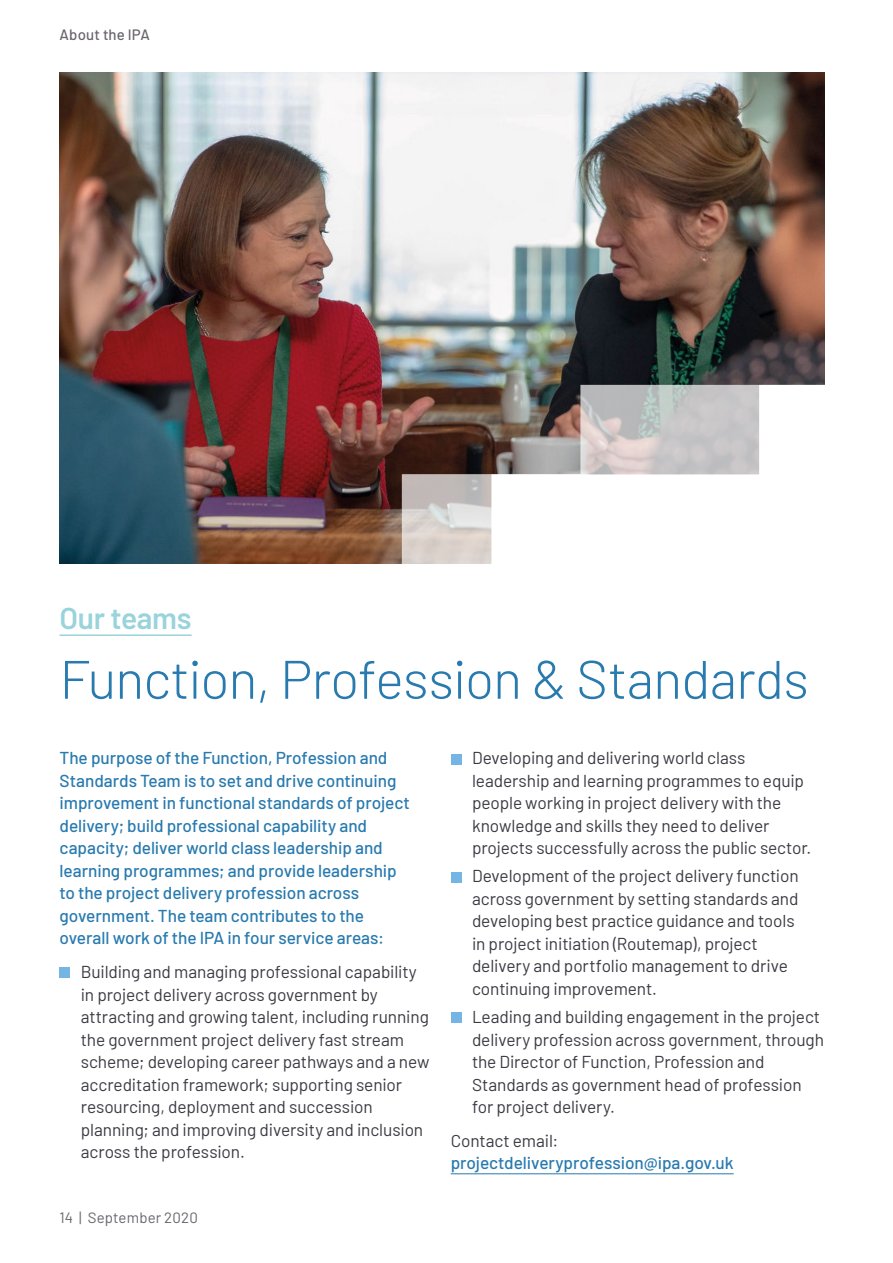
<style>
.page{position:relative;width:893px;height:1263px;background:#fff}
.page>*{position:absolute;margin:0;border:0;box-sizing:border-box;transform-origin:0 0}
.IPA_Heading_light_36{font:300 54px "Barlow";letter-spacing:-.015em;color:#287aaf}
.IPA_Subhead_1_semi_b{font:600 30px "Barlow";letter-spacing:-.01em;color:#99d3db}
.IPA_text_reg_11_5_bu{font:17.25px/22.5px "Barlow";letter-spacing:-.005em;color:#3a3a43}
.IPA_text_reg_11_5{font:500 17.25px/22.5px "Barlow";letter-spacing:-.005em;color:#287aaf}
.t1{font:15px "Barlow";letter-spacing:.01em;color:#6a656d}
.t2{font:500 15px "Barlow";letter-spacing:.01em;color:#6a656d}
.s1{font-weight:400;color:#3a3a43}
</style>
<div class="page">
<img style="left:60px;top:72px;width:765px;height:491px">
<svg style="left:402px;top:385px;width:423px;height:179px"></svg>
<div style="left:60px;top:967px;width:10px;height:11px;background:#75b5e4"></div>
<hr style="left:60px;top:634px;width:132px;height:2px;background:#99d3db">
<hr style="left:451px;top:1173px;width:283px;height:1px;background:#287aaf">
<div style="left:451px;top:754px;width:10px;height:10px;background:#75b5e4"></div>
<div style="left:451px;top:872px;width:10px;height:10px;background:#75b5e4"></div>
<div style="left:451px;top:1012px;width:10px;height:11px;background:#75b5e4"></div>
<p class="t2" style="left:60px;top:24px;width:92px">About the IPA</p>
<p class="IPA_Subhead_1_semi_b" style="left:60px;top:596px;width:134px">Our teams</p>
<p class="IPA_Heading_light_36" style="left:60px;top:640px;width:751px">Function, Profession &amp; Standards</p>
<p class="IPA_text_reg_11_5" style="left:60px;top:745px;width:352px">The purpose of the Function, Profession and Standards Team is to set and drive continuing improvement in functional standards of project delivery; build professional capability and capacity; deliver world class leadership and learning programmes; and provide leadership to the project delivery profession across government. The team contributes to the overall work of the IPA in four service areas:</p>
<p class="IPA_text_reg_11_5_bu" style="left:81px;top:959px;width:350px">Building and managing professional capability in project delivery across government by attracting and growing talent, including running the government project delivery fast stream scheme; developing career pathways and a new accreditation framework; supporting senior resourcing, deployment and succession planning; and improving diversity and inclusion across the profession.</p>
<p class="t1" style="left:60px;top:1206px;width:140px">14 | September 2020</p>
<p class="IPA_text_reg_11_5_bu" style="left:472px;top:745px;width:341px">Developing and delivering world class leadership and learning programmes to equip people working in project delivery with the knowledge and skills they need to deliver projects successfully across the public sector.</p>
<p class="IPA_text_reg_11_5_bu" style="left:472px;top:863px;width:328px">Development of the project delivery function across government by setting standards and developing best practice guidance and tools in project initiation (Routemap), project delivery and portfolio management to drive continuing improvement.</p>
<p class="IPA_text_reg_11_5_bu" style="left:472px;top:1004px;width:354px">Leading and building engagement in the project delivery profession across government, through the Director of Function, Profession and Standards as government head of profession for project delivery.</p>
<p class="IPA_text_reg_11_5" style="left:451px;top:1128px;width:284px"><span class="s1">Contact email: </span>projectdeliveryprofession@ipa.gov.uk</p>
</div>
